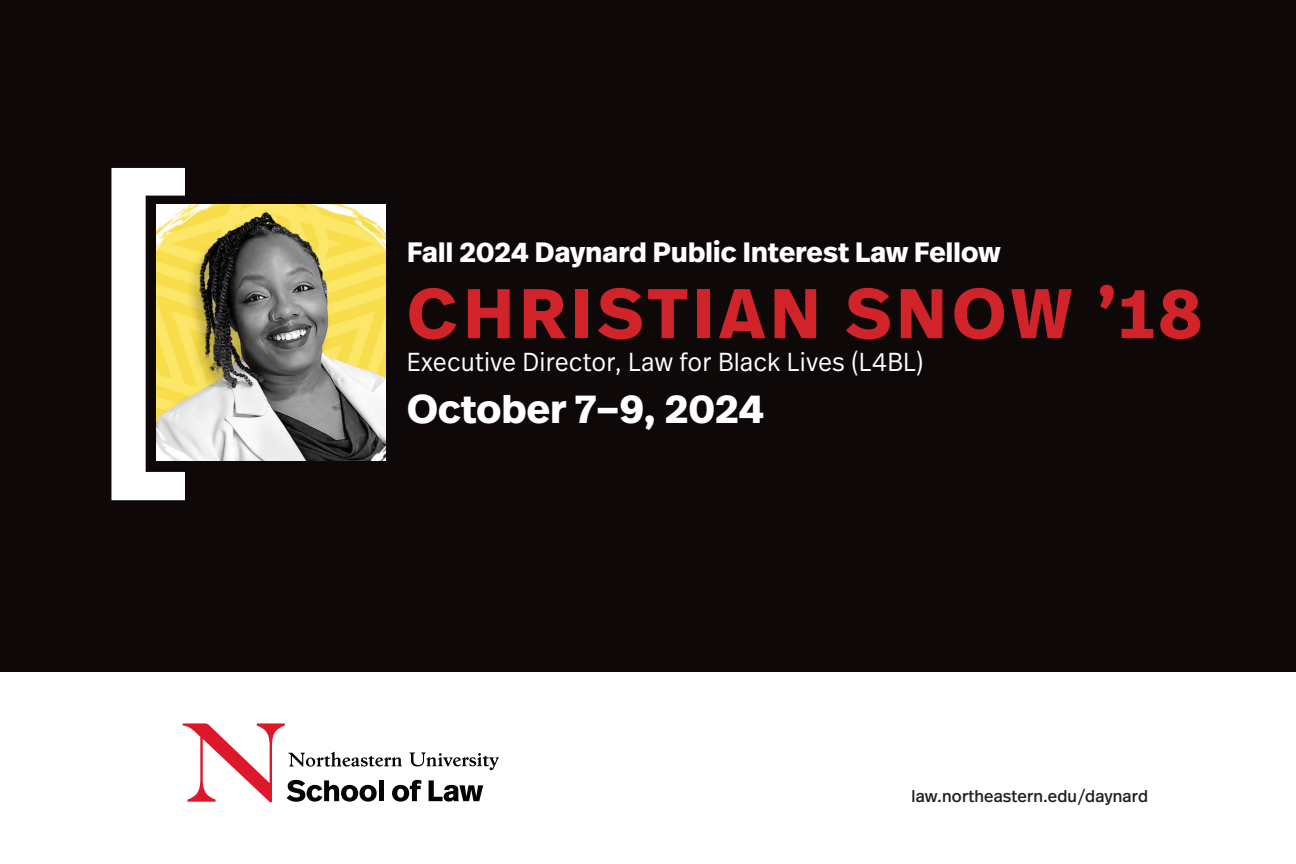
<style>
.page{position:relative;width:1296px;height:864px;background:#fff}
.page>*{position:absolute;margin:0;border:0;box-sizing:border-box;transform-origin:0 0}
.t1{font:345px "Real Head Pro";color:#fff}
.t2{font:303.6px "Real Head Pro";color:#fff}
.t3{font:700 70px "Real Head Pro";letter-spacing:.09em;color:#d1232a}
.t4{font:700 40px "Real Head Pro";letter-spacing:.01em;color:#fff}
.t5{font:700 28px "Real Head Pro";letter-spacing:.01em;color:#fff}
.t6{font:300 26px "Real Head Pro";letter-spacing:.03em;color:#fff;scale:.94 1}
.t7{font:17px "Real Head Pro";letter-spacing:.01em;color:#231f20}
</style>
<div class="page">
<svg style="left:183px;top:723px;width:316px;height:79px"></svg>
<div style="left:0;top:0;width:1296px;height:671px;background:#0f0808"></div>
<img style="left:157px;top:204px;width:229px;height:257px">
<p class="t1" style="left:93px;top:82px;width:105px">[</p>
<h2 class="t2" style="left:639px;top:11px;width:93px">[</h2>
<p class="t5" style="left:407px;top:232px;width:595px">Fall 2024 Daynard Public Interest Law Fellow</p>
<p class="t3" style="left:407px;top:262px;width:796px">CHRISTIAN SNOW ’18</p>
<p class="t6" style="left:407px;top:344px;width:551px">Executive Director, Law for Black Lives (L4BL)</p>
<p class="t4" style="left:407px;top:380px;width:358px">October 7–9, 2024</p>
<p class="t7" style="left:912px;top:784px;width:238px">law.northeastern.edu/daynard</p>
</div>
